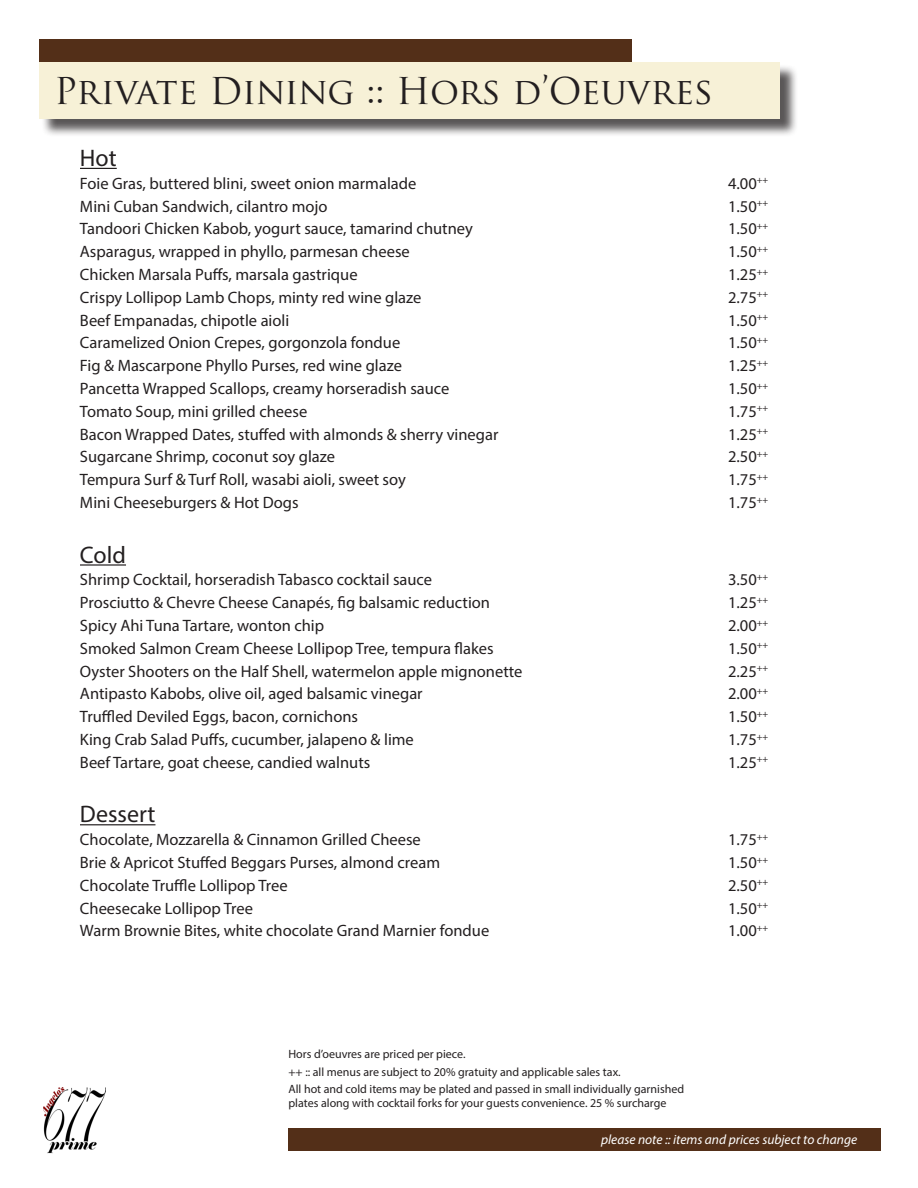
<style>
.page{position:relative;width:918px;height:1188px;background:#fff}
.page>*{position:absolute;margin:0;border:0;box-sizing:border-box;transform-origin:0 0}
.t1{font:36px "Trajan Pro";letter-spacing:-.015em;color:#231f20}
.t2{font:24px "Myriad Pro";color:#231f20}
.t3{font:16.5px "Myriad Pro";color:#231f20}
.t4{font:italic 13.5px "Myriad Pro";color:#fff}
.t5{font:12px/14.4px "Myriad Pro";color:#231f20}
</style>
<div class="page">
<div style="left:41px;top:64px;width:757px;height:73px;background:#231f20;opacity:.75"></div>
<div style="left:39px;top:62px;width:740px;height:56px;background:#f7f1d7"></div>
<div style="left:39px;top:40px;width:593px;height:22px;background:#532f18"></div>
<img style="left:43px;top:1088px;width:62px;height:66px">
<div style="left:288px;top:1128px;width:593px;height:22px;background:#532f18"></div>
<hr style="left:80px;top:168px;width:37px;height:1px;background:#231f20">
<hr style="left:80px;top:564px;width:46px;height:2px;background:#231f20">
<hr style="left:80px;top:824px;width:76px;height:1px;background:#231f20">
<p class="t1" style="left:54px;top:68px;width:661px">Private Dining :: Hors d’Oeuvres</p>
<p class="t2" style="left:80px;top:143px;width:38px">Hot</p>
<p class="t3" style="left:80px;top:173px;width:338px">Foie Gras, buttered blini, sweet onion marmalade</p>
<p class="t3" style="left:728px;top:173px;width:42px">4.00<sup>++</sup></p>
<p class="t3" style="left:80px;top:196px;width:249px">Mini Cuban Sandwich, cilantro mojo</p>
<p class="t3" style="left:728px;top:196px;width:42px">1.50<sup>++</sup></p>
<p class="t3" style="left:80px;top:219px;width:394px">Tandoori Chicken Kabob, yogurt sauce, tamarind chutney</p>
<p class="t3" style="left:728px;top:219px;width:42px">1.50<sup>++</sup></p>
<p class="t3" style="left:80px;top:241px;width:331px">Asparagus, wrapped in phyllo, parmesan cheese</p>
<p class="t3" style="left:728px;top:241px;width:42px">1.50<sup>++</sup></p>
<p class="t3" style="left:80px;top:264px;width:279px">Chicken Marsala Puffs, marsala gastrique</p>
<p class="t3" style="left:728px;top:264px;width:42px">1.25<sup>++</sup></p>
<p class="t3" style="left:80px;top:287px;width:343px">Crispy Lollipop Lamb Chops, minty red wine glaze</p>
<p class="t3" style="left:728px;top:287px;width:42px">2.75<sup>++</sup></p>
<p class="t3" style="left:80px;top:310px;width:211px">Beef Empanadas, chipotle aioli</p>
<p class="t3" style="left:728px;top:310px;width:42px">1.50<sup>++</sup></p>
<p class="t3" style="left:80px;top:333px;width:322px">Caramelized Onion Crepes, gorgonzola fondue</p>
<p class="t3" style="left:728px;top:333px;width:42px">1.50<sup>++</sup></p>
<p class="t3" style="left:80px;top:355px;width:324px">Fig &amp; Mascarpone Phyllo Purses, red wine glaze</p>
<p class="t3" style="left:728px;top:355px;width:42px">1.25<sup>++</sup></p>
<p class="t3" style="left:80px;top:378px;width:371px">Pancetta Wrapped Scallops, creamy horseradish sauce</p>
<p class="t3" style="left:728px;top:378px;width:42px">1.50<sup>++</sup></p>
<p class="t3" style="left:80px;top:401px;width:229px">Tomato Soup, mini grilled cheese</p>
<p class="t3" style="left:728px;top:401px;width:42px">1.75<sup>++</sup></p>
<p class="t3" style="left:80px;top:424px;width:420px">Bacon Wrapped Dates, stuffed with almonds &amp; sherry vinegar</p>
<p class="t3" style="left:728px;top:424px;width:42px">1.25<sup>++</sup></p>
<p class="t3" style="left:80px;top:447px;width:257px">Sugarcane Shrimp, coconut soy glaze</p>
<p class="t3" style="left:728px;top:447px;width:42px">2.50<sup>++</sup></p>
<p class="t3" style="left:80px;top:469px;width:327px">Tempura Surf &amp; Turf Roll, wasabi aioli, sweet soy</p>
<p class="t3" style="left:728px;top:469px;width:42px">1.75<sup>++</sup></p>
<p class="t3" style="left:80px;top:492px;width:220px">Mini Cheeseburgers &amp; Hot Dogs</p>
<p class="t3" style="left:728px;top:492px;width:42px">1.75<sup>++</sup></p>
<p class="t2" style="left:80px;top:540px;width:48px">Cold</p>
<p class="t3" style="left:80px;top:570px;width:354px">Shrimp Cocktail, horseradish Tabasco cocktail sauce</p>
<p class="t3" style="left:728px;top:570px;width:42px">3.50<sup>++</sup></p>
<p class="t3" style="left:80px;top:592px;width:412px">Prosciutto &amp; Chevre Cheese Canapés, fig balsamic reduction</p>
<p class="t3" style="left:728px;top:592px;width:42px">1.25<sup>++</sup></p>
<p class="t3" style="left:80px;top:615px;width:246px">Spicy Ahi Tuna Tartare, wonton chip</p>
<p class="t3" style="left:728px;top:615px;width:42px">2.00<sup>++</sup></p>
<p class="t3" style="left:80px;top:638px;width:415px">Smoked Salmon Cream Cheese Lollipop Tree, tempura flakes</p>
<p class="t3" style="left:728px;top:638px;width:42px">1.50<sup>++</sup></p>
<p class="t3" style="left:80px;top:661px;width:444px">Oyster Shooters on the Half Shell, watermelon apple mignonette</p>
<p class="t3" style="left:728px;top:661px;width:42px">2.25<sup>++</sup></p>
<p class="t3" style="left:80px;top:684px;width:344px">Antipasto Kabobs, olive oil, aged balsamic vinegar</p>
<p class="t3" style="left:728px;top:684px;width:42px">2.00<sup>++</sup></p>
<p class="t3" style="left:80px;top:706px;width:280px">Truffled Deviled Eggs, bacon, cornichons</p>
<p class="t3" style="left:728px;top:706px;width:42px">1.50<sup>++</sup></p>
<p class="t3" style="left:80px;top:729px;width:335px">King Crab Salad Puffs, cucumber, jalapeno &amp; lime</p>
<p class="t3" style="left:728px;top:729px;width:42px">1.75<sup>++</sup></p>
<p class="t3" style="left:80px;top:752px;width:292px">Beef Tartare, goat cheese, candied walnuts</p>
<p class="t3" style="left:728px;top:752px;width:42px">1.25<sup>++</sup></p>
<p class="t2" style="left:80px;top:800px;width:77px">Dessert</p>
<p class="t3" style="left:80px;top:829px;width:342px">Chocolate, Mozzarella &amp; Cinnamon Grilled Cheese</p>
<p class="t3" style="left:728px;top:829px;width:42px">1.75<sup>++</sup></p>
<p class="t3" style="left:80px;top:852px;width:362px">Brie &amp; Apricot Stuffed Beggars Purses, almond cream</p>
<p class="t3" style="left:728px;top:852px;width:42px">1.50<sup>++</sup></p>
<p class="t3" style="left:80px;top:875px;width:209px">Chocolate Truffle Lollipop Tree</p>
<p class="t3" style="left:728px;top:875px;width:42px">2.50<sup>++</sup></p>
<p class="t3" style="left:80px;top:898px;width:175px">Cheesecake Lollipop Tree</p>
<p class="t3" style="left:728px;top:898px;width:42px">1.50<sup>++</sup></p>
<p class="t3" style="left:80px;top:921px;width:411px">Warm Brownie Bites, white chocolate Grand Marnier fondue</p>
<p class="t3" style="left:728px;top:921px;width:42px">1.00<sup>++</sup></p>
<p class="t5" style="left:288px;top:1047px;width:179px">Hors d’oeuvres are priced per piece.</p>
<p class="t5" style="left:288px;top:1064px;width:334px">++ :: all menus are subject to 20% gratuity and applicable sales tax.</p>
<p class="t5" style="left:288px;top:1082px;width:397px">All hot and cold items may be plated and passed in small individually garnished plates along with cocktail forks for your guests convenience. 25 % surcharge</p>
<p class="t4" style="left:601px;top:1131px;width:258px">please note :: items and prices subject to change</p>
</div>
